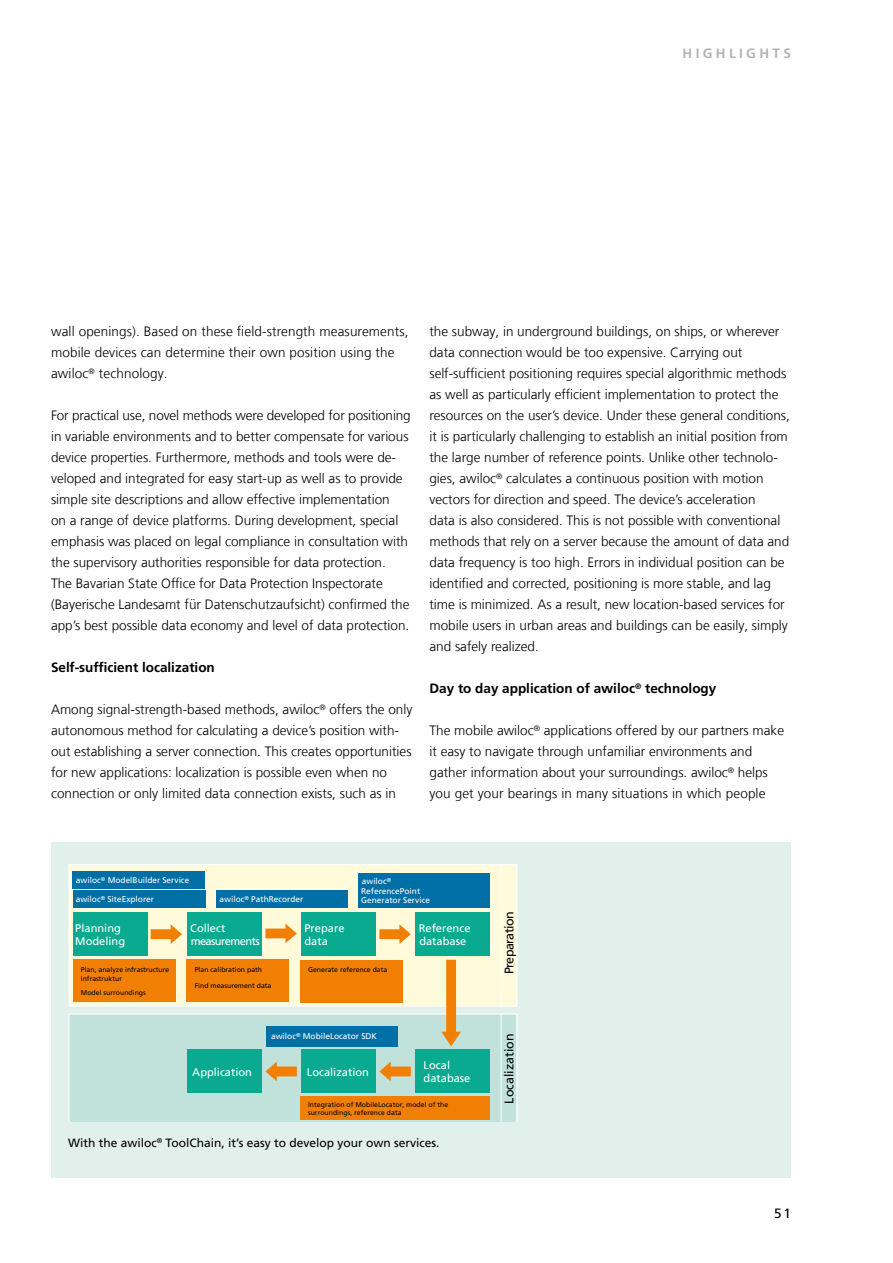
<style>
.page{position:relative;width:893px;height:1263px;background:#fff}
.page>*{position:absolute;margin:0;border:0;box-sizing:border-box;transform-origin:0 0}
.t1{font:300 13.5px/21px "Frutiger LT Com";color:#000}
.t2{font:700 13.5px "Frutiger LT Com";color:#000}
.t3{font:700 13.5px "Frutiger LT Com";color:#b1b3b4}
.t4{font:13.5px "Frutiger LT Com";color:#000}
.t5{font:12.45px "Frutiger LT Com";color:#000}
.t6{font:12.45px "Frutiger LT Com";letter-spacing:-.05em;color:#000}
.t7{font:12px "Frutiger LT Com";color:#000}
.t8{font:11.1px/13.2px "Frutiger LT Com";color:#fff}
.t9{font:11.1px/13.2px "Frutiger LT Com";letter-spacing:-.05em;color:#fff}
.t10{font:8.25px/9.8px "Frutiger LT Com";color:#fff}
.t11{font:6.9px/8.2px "Frutiger LT Com";color:#000}
</style>
<div class="page">
<div style="left:51px;top:843px;width:740px;height:335px;background:#e1f0ea"></div>
<div style="left:69px;top:1014px;width:432px;height:107px;background:#c0e2db"></div>
<div style="left:69px;top:865px;width:448px;height:141px;background:#fffada"></div>
<div style="left:69px;top:864px;width:448px;height:142px;border:1px solid #fff"></div>
<div style="left:187px;top:912px;width:74px;height:44px;background:#09aa90"></div>
<div style="left:415px;top:912px;width:74px;height:44px;background:#09aa90"></div>
<div style="left:301px;top:912px;width:74px;height:44px;background:#09aa90"></div>
<svg style="left:265px;top:924px;width:32px;height:19px"></svg>
<svg style="left:379px;top:924px;width:32px;height:20px"></svg>
<div style="left:415px;top:1050px;width:74px;height:43px;background:#09aa90"></div>
<div style="left:301px;top:1050px;width:74px;height:43px;background:#09aa90"></div>
<svg style="left:379px;top:1062px;width:32px;height:19px"></svg>
<div style="left:187px;top:1050px;width:74px;height:43px;background:#09aa90"></div>
<svg style="left:265px;top:1062px;width:32px;height:19px"></svg>
<div style="left:73px;top:912px;width:75px;height:44px;background:#09aa90"></div>
<svg style="left:151px;top:924px;width:31px;height:20px"></svg>
<div style="left:358px;top:874px;width:131px;height:34px;background:#006fa5"></div>
<div style="left:73px;top:871px;width:132px;height:18px;background:#006fa5"></div>
<div style="left:216px;top:890px;width:132px;height:18px;background:#006fa5"></div>
<div style="left:266px;top:1026px;width:131px;height:20px;background:#006fa5"></div>
<div style="left:73px;top:890px;width:133px;height:18px;background:#006fa5"></div>
<div style="left:73px;top:960px;width:102px;height:42px;background:#f17f04"></div>
<div style="left:187px;top:960px;width:102px;height:42px;background:#f17f04"></div>
<div style="left:300px;top:960px;width:102px;height:42px;background:#f17f04"></div>
<div style="left:300px;top:1096px;width:189px;height:24px;background:#f17f04"></div>
<div style="left:501px;top:864px;width:16px;height:142px;border:1px solid #fff"></div>
<svg style="left:501px;top:1014px;width:16px;height:107px;background:#c5e4de"></svg>
<svg style="left:441px;top:960px;width:20px;height:86px"></svg>
<p class="t3" style="left:682px;top:46px;width:43px">Hi ghli</p>
<p class="t3" style="left:746px;top:46px;width:25px">g hts</p>
<p class="t1" style="left:51px;top:321px;width:359px">wall openings). Based on these field-strength measurements, mobile devices can determine their own position using the awiloc<sup>®</sup> technology.</p>
<p class="t1" style="left:51px;top:405px;width:361px">For practical use, novel methods were developed for positioning in variable environments and to better compensate for various device properties. Furthermore, methods and tools were de&shy;veloped and integrated for easy start-up as well as to provide simple site descriptions and allow effective implementation<br>on a range of device platforms. During development, special emphasis was placed on legal compliance in consultation with the supervisory authorities responsible for data protection.<br>The Bavarian State Office for Data Protection Inspectorate (Bayerische Landesamt für Datenschutzaufsicht) confirmed the app’s best possible data economy and level of data protection.</p>
<p class="t2" style="left:51px;top:659px;width:165px">Self-sufficient localization</p>
<p class="t1" style="left:51px;top:699px;width:363px">Among signal-strength-based methods, awiloc<sup>®</sup> offers the only autonomous method for calculating a device’s position with&shy;out establishing a server connection. This creates opportunities for new applications: localization is possible even when no connection or only limited data connection exists, such as in</p>
<p class="t1" style="left:429px;top:321px;width:362px">the subway, in underground buildings, on ships, or wherever data connection would be too expensive. Carrying out self-sufficient positioning requires special algorithmic methods as well as particularly efficient implementation to protect the resources on the user’s device. Under these general conditions, it is particularly challenging to establish an initial position from the large number of reference points. Unlike other technolo&shy;gies, awiloc<sup>®</sup> calculates a continuous position with motion vectors for direction and speed. The device’s acceleration<br>data is also considered. This is not possible with conventional methods that rely on a server because the amount of data and data frequency is too high. Errors in individual position can be identified and corrected, positioning is more stable, and lag time is minimized. As a result, new location-based services for mobile users in urban areas and buildings can be easily, simply and safely realized.</p>
<p class="t2" style="left:429px;top:680px;width:288px">Day to day application of awiloc<sup>®</sup> technology</p>
<p class="t1" style="left:429px;top:720px;width:356px">The mobile awiloc<sup>®</sup> applications offered by our partners make it easy to navigate through unfamiliar environments and gather information about your surroundings. awiloc<sup>®</sup> helps you get your bearings in many situations in which people</p>
<p class="t10" style="left:76px;top:875px;width:115px">awiloc<sup>®</sup> ModelBuilder Service</p>
<p class="t10" style="left:76px;top:895px;width:80px">awiloc<sup>®</sup> SiteExplorer</p>
<p class="t10" style="left:220px;top:895px;width:85px">awiloc<sup>®</sup> PathRecorder</p>
<p class="t10" style="left:361px;top:876px;width:61px">awiloc<sup>®<br></sup>ReferencePoint</p>
<p class="t10" style="left:361px;top:895px;width:70px">Generator Service</p>
<p class="t8" style="left:75px;top:921px;width:51px">Planning<br>Modeling</p>
<p class="t11" style="left:81px;top:966px;width:90px">Plan, analyze infrastructure<br>Infrastruktur</p>
<p class="t11" style="left:81px;top:989px;width:67px">Model surroundings</p>
<p class="t9" style="left:190px;top:921px;width:71px">Collect measurements</p>
<p class="t8" style="left:419px;top:921px;width:53px">Reference database</p>
<p class="t8" style="left:304px;top:921px;width:42px">Prepare data</p>
<p class="t11" style="left:195px;top:966px;width:69px">Plan calibration path</p>
<p class="t11" style="left:195px;top:981px;width:78px">Find measurement data</p>
<p class="t11" style="left:308px;top:966px;width:81px">Generate reference data</p>
<p class="t10" style="left:271px;top:1032px;width:108px">awiloc<sup>®</sup> MobileLocator SDK</p>
<p class="t8" style="left:192px;top:1065px;width:61px">Application</p>
<p class="t8" style="left:307px;top:1065px;width:64px">Localization</p>
<p class="t8" style="left:424px;top:1059px;width:48px">Local database</p>
<p class="t11" style="left:308px;top:1100px;width:142px">Integration of MobileLocator, model of the surroundings, reference data</p>
<p class="t7" style="left:68px;top:1135px;width:373px">With the awiloc<sup>®</sup> ToolChain, it’s easy to develop your own services.</p>
<p class="t6" style="left:502px;top:974px;width:64px;rotate:-90deg">Preparation</p>
<p class="t5" style="left:502px;top:1103px;width:71px;rotate:-90deg">Localization</p>
<p class="t4" style="left:774px;top:1205px;width:18px">51</p>
</div>
